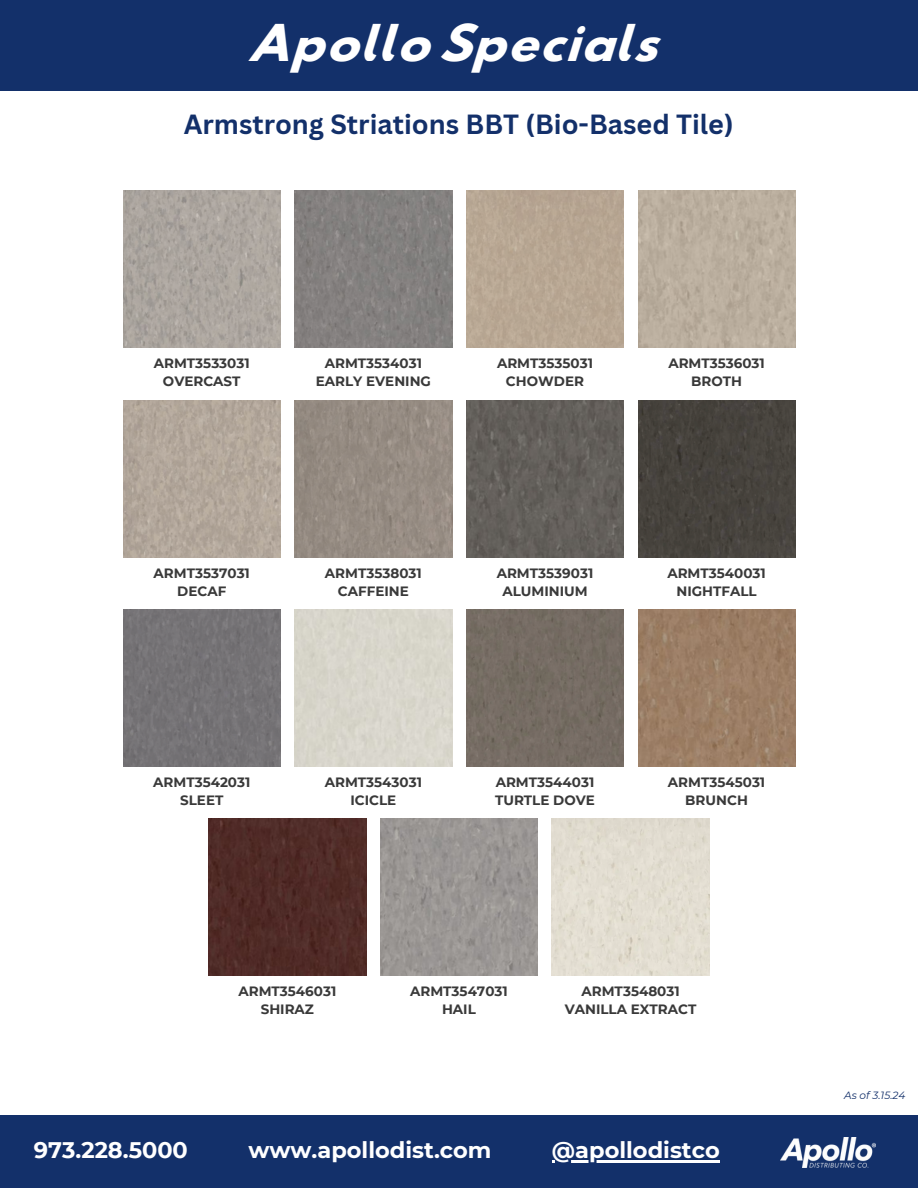
<style>
.page{position:relative;width:918px;height:1188px;background:#fff}
.page>*{position:absolute;margin:0;border:0;box-sizing:border-box;transform-origin:0 0}
.t1{font:45px "Hussar Bd Ext Obl Three";color:#fff}
.t2{font:700 27px "Canva Sans";color:#13306a}
.t3{font:700 22.5px "Montserrat";color:#fff}
.t4{font:700 13.5px/18px "Montserrat";color:#393939;text-align:center}
.t5{font:italic 10.5px "Montserrat";color:#13306a}
</style>
<div class="page">
<div style="left:0;top:1116px;width:918px;height:72px;background:#13306a"></div>
<img style="left:781px;top:1138px;width:94px;height:29px">
<img style="left:123px;top:191px;width:157px;height:157px">
<img style="left:295px;top:191px;width:157px;height:157px">
<div style="left:466px;top:191px;width:158px;height:157px;background:#b8a693"></div>
<img style="left:638px;top:191px;width:157px;height:157px">
<img style="left:123px;top:400px;width:157px;height:157px">
<img style="left:295px;top:400px;width:157px;height:157px">
<img style="left:466px;top:400px;width:158px;height:157px">
<div style="left:638px;top:400px;width:157px;height:157px;background:#47423d"></div>
<div style="left:123px;top:609px;width:157px;height:158px;background:#757375"></div>
<div style="left:466px;top:609px;width:158px;height:158px;background:#756c63"></div>
<div style="left:0;top:0;width:918px;height:91px;background:#13306a"></div>
<img style="left:638px;top:609px;width:157px;height:158px">
<div style="left:209px;top:818px;width:157px;height:158px;background:#502b27"></div>
<img style="left:380px;top:818px;width:158px;height:158px">
<div style="left:552px;top:818px;width:157px;height:158px;background:#e2ddd1"></div>
<hr style="left:552px;top:1160px;width:168px;height:3px;background:#fff">
<h1 class="t1" style="left:247px;top:21px;width:412px">Apollo Specials</h1>
<h2 class="t2" style="left:184px;top:105px;width:551px">Armstrong Striations BBT (Bio-Based Tile)</h2>
<p class="t4" style="left:154px;top:355px;width:97px">ARMT3533031<br>OVERCAST</p>
<p class="t4" style="left:316px;top:355px;width:117px">ARMT3534031<br>EARLY EVENING</p>
<p class="t4" style="left:497px;top:355px;width:97px">ARMT3535031<br>CHOWDER</p>
<p class="t4" style="left:668px;top:355px;width:98px">ARMT3536031<br>BROTH</p>
<p class="t4" style="left:154px;top:564px;width:98px">ARMT3537031<br>DECAF</p>
<p class="t4" style="left:325px;top:564px;width:98px">ARMT3538031<br>CAFFEINE</p>
<p class="t4" style="left:497px;top:564px;width:98px">ARMT3539031<br>ALUMINIUM</p>
<p class="t4" style="left:667px;top:564px;width:100px">ARMT3540031<br>NIGHTFALL</p>
<p class="t4" style="left:153px;top:773px;width:99px">ARMT3542031<br>SLEET</p>
<p class="t4" style="left:325px;top:773px;width:99px">ARMT3543031<br>ICICLE</p>
<p class="t4" style="left:495px;top:773px;width:101px;text-align:left">ARMT3544031<br>TURTLE DOVE</p>
<p class="t4" style="left:668px;top:773px;width:99px">ARMT3545031<br>BRUNCH</p>
<p class="t4" style="left:238px;top:982px;width:99px">ARMT3546031<br>SHIRAZ</p>
<p class="t4" style="left:410px;top:982px;width:99px">ARMT3547031<br>HAIL</p>
<p class="t4" style="left:565px;top:982px;width:133px">ARMT3548031<br>VANILLA EXTRACT</p>
<h3 class="t3" style="left:34px;top:1136px;width:156px">973.228.5000</h3>
<h3 class="t3" style="left:248px;top:1136px;width:245px">www.apollodist.com</h3>
<h3 class="t3" style="left:552px;top:1136px;width:169px">@apollodistco</h3>
<p class="t5" style="left:844px;top:1089px;width:63px">As of 3.15.24</p>
</div>
